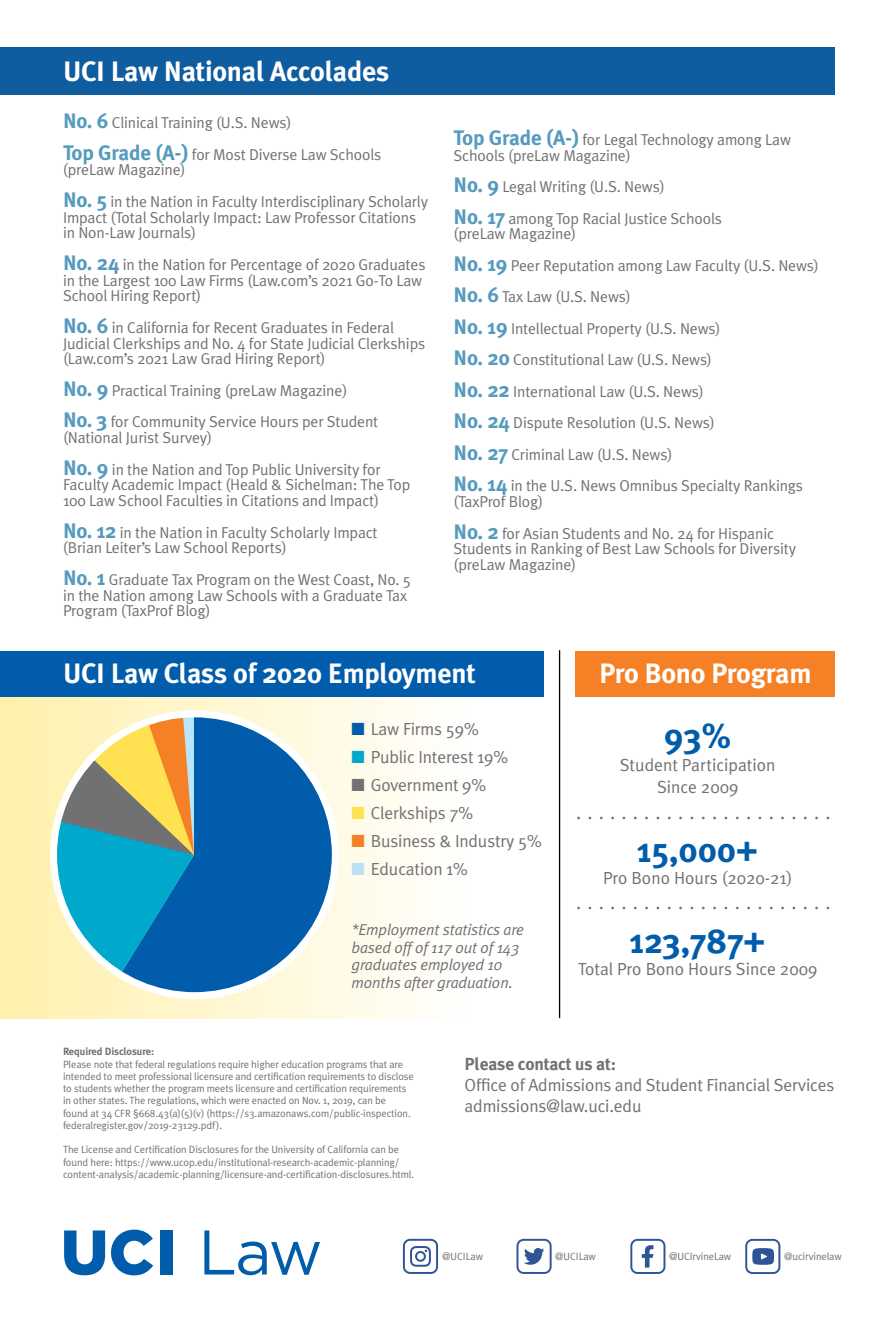
<style>
.page{position:relative;width:882px;height:1323px;background:#fff}
.page>*{position:absolute;margin:0;border:0;box-sizing:border-box;transform-origin:0 0}
.t1{font:700 35px "Meta Plus";color:#015dab}
.t2{font:700 28px "Meta Plus";letter-spacing:-.01em;color:#fff}
.t3{font:22.75px "Minion Pro";color:#6d6e71}
.t4{font:17.5px/21px "Meta Plus Normal";letter-spacing:-.01em;color:#717073}
.t5{font:700 17.5px "Meta Plus";letter-spacing:-.01em;color:#717073}
.t6{font:15.75px/31.5px "Meta Plus Normal";letter-spacing:-.01em;color:#717073}
.t7{font:italic 15.75px/17.5px "Meta Plus Normal";letter-spacing:-.01em;color:#717073}
.t8{font:10.5px/12.2px "Meta Plus Normal";letter-spacing:-.01em;color:#717073}
.t9{font:700 10.5px "Meta Plus";letter-spacing:-.01em;color:#717073}
.s1{font-family:"Meta Plus";font-weight:700;font-size:21px;color:#569bbe}
.s2{color:#015dab}
.s3{color:#00a8cb}
.s4{color:#ffe152}
.s5{color:#f58025}
.s6{color:#b9e0f7}
</style>
<div class="page">
<div style="left:575px;top:651px;width:260px;height:45px;background:#f58025"></div>
<div style="left:0;top:47px;width:835px;height:47px;background:#0f5d9f"></div>
<svg style="left:64px;top:1230px;width:41px;height:45px"></svg>
<svg style="left:111px;top:1230px;width:42px;height:45px"></svg>
<div style="left:160px;top:1230px;width:12px;height:45px;background:#015dab"></div>
<svg style="left:204px;top:1230px;width:116px;height:45px"></svg>
<div style="left:0;top:651px;width:485px;height:367px;background:linear-gradient(to right,#fff0ac,#fff)"></div>
<div style="left:0;top:651px;width:544px;height:45px;background:#015dab"></div>
<svg style="left:121px;top:716px;width:211px;height:277px;background:#387fb8"></svg>
<svg style="left:46px;top:713px;width:151px;height:260px;background:#7baea2"></svg>
<div style="left:50px;top:710px;width:289px;height:289px;border:7px solid #fff;border-radius:50%"></div>
<hr style="left:559px;top:650px;width:1px;height:368px;background:#000">
<svg style="left:403px;top:1239px;width:35px;height:35px"></svg>
<svg style="left:517px;top:1239px;width:35px;height:35px"></svg>
<svg style="left:630px;top:1239px;width:35px;height:35px"></svg>
<svg style="left:745px;top:1239px;width:35px;height:35px"></svg>
<h2 class="t2" style="left:63px;top:55px;width:328px">UCI Law National Accolades</h2>
<p class="t6" style="left:63px;top:107px;width:320px"><span class="s1">No. 6</span> Clinical Training (U.S. News)<br><span class="s1">Top Grade (A-)</span> for Most Diverse Law Schools</p>
<p class="t6" style="left:63px;top:154px;width:367px">(preLaw Magazine)<br><span class="s1">No. 5</span> in the Nation in Faculty Interdisciplinary Scholarly</p>
<p class="t6" style="left:63px;top:209px;width:355px;line-height:15.8px">Impact (Total Scholarly Impact: Law Professor Citations in Non-Law Journals)</p>
<p class="t6" style="left:63px;top:256px;width:364px;line-height:15.8px"><span class="s1">No. 24</span> in the Nation for Percentage of 2020 Graduates in the Largest 100 Law Firms (Law.com’s 2021 Go-To Law<br>School Hiring Report)</p>
<p class="t6" style="left:63px;top:319px;width:364px;line-height:15.8px"><span class="s1">No. 6</span> in California for Recent Graduates in Federal<br>Judicial Clerkships and No. 4 for State Judicial Clerkships (Law.com’s 2021 Law Grad Hiring Report)</p>
<p class="t6" style="left:63px;top:374px;width:317px"><span class="s1">No. 9</span> Practical Training (preLaw Magazine)<br><span class="s1">No. 3</span> for Community Service Hours per Student</p>
<p class="t6" style="left:63px;top:422px;width:319px">(National Jurist Survey)<br><span class="s1">No. 9</span> in the Nation and Top Public University for</p>
<p class="t6" style="left:63px;top:477px;width:349px;line-height:15.8px">Faculty Academic Impact (Heald &amp; Sichelman: The Top<br>100 Law School Faculties in Citations and Impact)</p>
<p class="t6" style="left:63px;top:524px;width:316px;line-height:15.8px"><span class="s1">No. 12</span> in the Nation in Faculty Scholarly Impact (Brian Leiter’s Law School Reports)</p>
<p class="t6" style="left:63px;top:571px;width:350px;line-height:15.8px"><span class="s1">No. 1</span> Graduate Tax Program on the West Coast, No. 5 in the Nation among Law Schools with a Graduate Tax<br>Program (TaxProf Blog)</p>
<p class="t6" style="left:454px;top:131px;width:339px;line-height:15.8px"><span class="s1">Top Grade (A-)</span> for Legal Technology among Law<br>Schools (preLaw Magazine)</p>
<p class="t6" style="left:454px;top:171px;width:270px"><span class="s1">No. 9</span> Legal Writing (U.S. News)<br><span class="s1">No. 17</span> among Top Racial Justice Schools</p>
<p class="t6" style="left:454px;top:218px;width:367px">(preLaw Magazine)<br><span class="s1">No. 19</span> Peer Reputation among Law Faculty (U.S. News)<br><span class="s1">No. 6</span> Tax Law (U.S. News)<br><span class="s1">No. 19</span> Intellectual Property (U.S. News)<br><span class="s1">No. 20</span> Constitutional Law (U.S. News)<br><span class="s1">No. 22</span> International Law (U.S. News)<br><span class="s1">No. 24</span> Dispute Resolution (U.S. News)<br><span class="s1">No. 27</span> Criminal Law (U.S. News)<br><span class="s1">No. 14</span> in the U.S. News Omnibus Specialty Rankings</p>
<p class="t6" style="left:454px;top:486px;width:322px">(TaxProf Blog)<br><span class="s1">No. 2</span> for Asian Students and No. 24 for Hispanic</p>
<p class="t6" style="left:454px;top:541px;width:344px;line-height:15.8px">Students in Ranking of Best Law Schools for Diversity (preLaw Magazine)</p>
<h2 class="t2" style="left:63px;top:657px;width:414px">UCI Law Class of 2020 Employment</h2>
<p class="t4" style="left:352px;top:719px;width:129px"><span class="s2">■</span> Law Firms 59%</p>
<p class="t4" style="left:352px;top:747px;width:158px"><span class="s3">■</span> Public Interest 19%</p>
<p class="t4" style="left:352px;top:775px;width:136px">■ Government 9%</p>
<p class="t4" style="left:352px;top:803px;width:123px"><span class="s4">■</span> Clerkships 7%</p>
<p class="t4" style="left:352px;top:831px;width:192px"><span class="s5">■</span> Business &amp; Industry 5%</p>
<p class="t4" style="left:352px;top:859px;width:118px"><span class="s6">■</span> Education 1%</p>
<p class="t7" style="left:352px;top:921px;width:174px">*Employment statistics are based off of 117 out of 143 graduates employed 10 months after graduation.</p>
<h2 class="t2" style="left:599px;top:657px;width:214px">Pro Bono Program</h2>
<h1 class="t1" style="left:664px;top:716px;width:68px">93%</h1>
<p class="t4" style="left:620px;top:753px;width:157px;line-height:22.8px;text-align:center">Student Participation<br>Since 2009</p>
<h3 class="t3" style="left:576px;top:796px;width:256px">.......................</h3>
<h1 class="t1" style="left:637px;top:829px;width:122px">15,000+</h1>
<p class="t4" style="left:603px;top:868px;width:191px">Pro Bono Hours (2020-21)</p>
<h3 class="t3" style="left:576px;top:886px;width:256px">.......................</h3>
<h1 class="t1" style="left:630px;top:920px;width:137px">123,787+</h1>
<p class="t4" style="left:578px;top:959px;width:241px">Total Pro Bono Hours Since 2009</p>
<p class="t9" style="left:63px;top:1046px;width:93px">Required Disclosure:</p>
<p class="t8" style="left:63px;top:1058px;width:352px">Please note that federal regulations require higher education programs that are intended to meet professional licensure and certification requirements to disclose to students whether the program meets licensure and certification requirements in other states. The regulations, which were enacted on Nov. 1, 2019, can be found at 34 CFR §668.43(a)(5)(v) (https://s3.amazonaws.com/public-inspection. federalregister.gov/2019-23129.pdf).</p>
<p class="t8" style="left:63px;top:1144px;width:353px">The License and Certification Disclosures for the University of California can be found here: https://www.ucop.edu/institutional-research-academic-planning/ content-analysis/academic-planning/licensure-and-certification-disclosures.html.</p>
<p class="t5" style="left:465px;top:1054px;width:153px">Please contact us at:</p>
<p class="t4" style="left:465px;top:1074px;width:371px">Office of Admissions and Student Financial Services admissions@law.uci.edu</p>
<p class="t8" style="left:442px;top:1250px;width:42px">@UCILaw</p>
<p class="t8" style="left:555px;top:1250px;width:42px">@UCILaw</p>
<p class="t8" style="left:669px;top:1250px;width:64px">@UCIrvineLaw</p>
<p class="t8" style="left:784px;top:1250px;width:59px">@ucirvinelaw</p>
</div>
